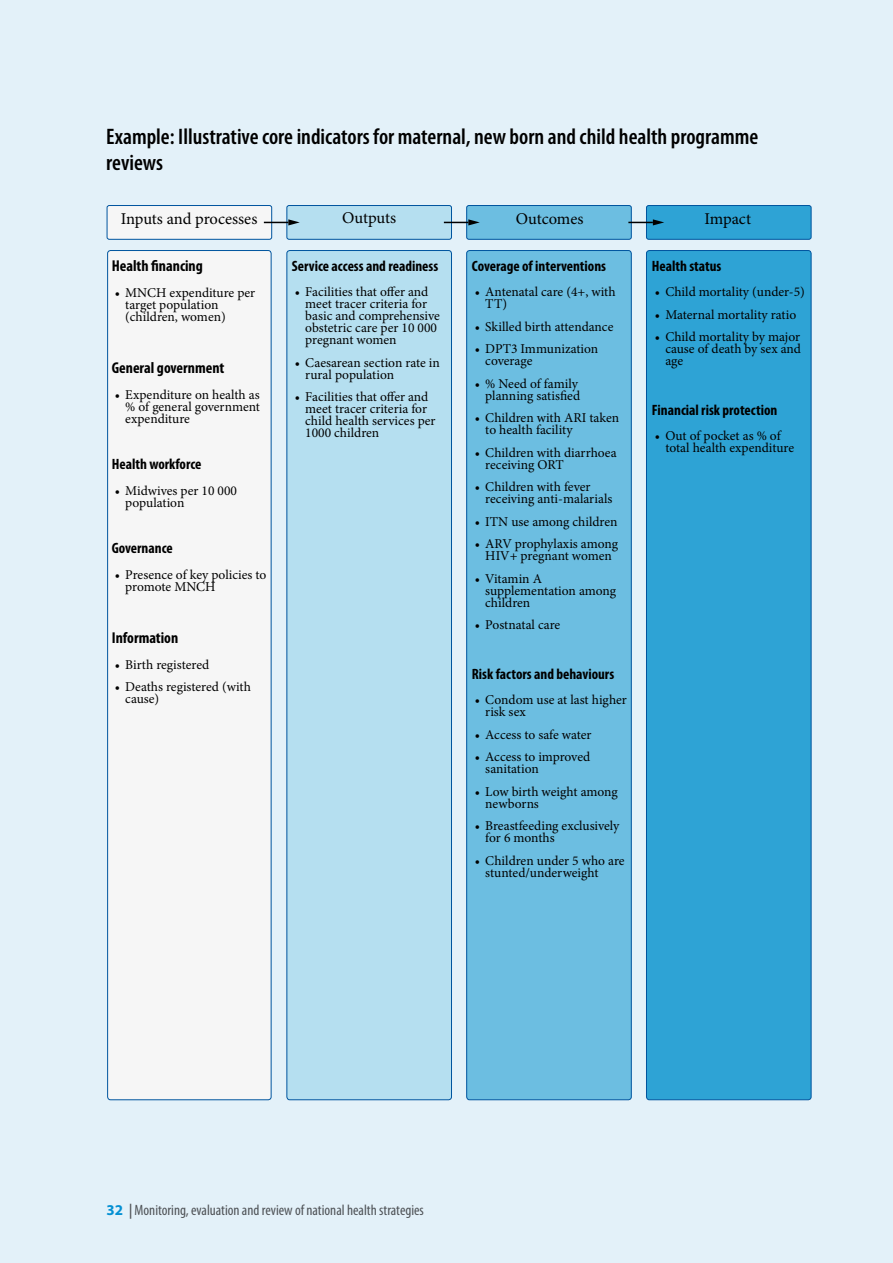
<style>
.page{position:relative;width:893px;height:1263px;background:#e3f1f9}
.page>*{position:absolute;margin:0;border:0;box-sizing:border-box;transform-origin:0 0}
.t1{font:600 condensed 22.5px/25.5px "Myriad Pro";color:#000}
.t2{font:16.5px "Minion Pro";letter-spacing:-.005em;color:#000}
.t3{font:700 condensed 15.75px "Myriad Pro";color:#000}
.t4{font:700 condensed 15px "Myriad Pro";color:#000}
.t5{font:condensed 15px "Myriad Pro";color:#58585a}
.t6{font:13.5px/12px "Minion Pro";color:#000}
.s1{font-weight:700;font-stretch:normal;color:#069ad9}
.s2{font-weight:600}
</style>
<div class="page">
<div style="left:107px;top:205px;width:165px;height:34px;background:#f6f6f6;border-radius:2px"></div>
<div style="left:107px;top:205px;width:165px;height:34px;border:1px solid #00559f;border-radius:2px"></div>
<div style="left:287px;top:205px;width:164px;height:34px;background:#b5dff0;border-radius:2px"></div>
<div style="left:287px;top:205px;width:165px;height:34px;border:1px solid #00559f;border-radius:2px"></div>
<svg style="left:264px;top:219px;width:36px;height:6px"></svg>
<div style="left:467px;top:205px;width:164px;height:34px;background:#6cbee1;border-radius:2px"></div>
<div style="left:466px;top:205px;width:165px;height:34px;border:1px solid #00559f;border-radius:2px"></div>
<div style="left:646px;top:205px;width:165px;height:34px;background:#2ea3d5;border-radius:2px"></div>
<div style="left:646px;top:205px;width:165px;height:34px;border:1px solid #00559f;border-radius:2px"></div>
<svg style="left:444px;top:219px;width:36px;height:6px"></svg>
<svg style="left:628px;top:219px;width:36px;height:6px"></svg>
<div style="left:287px;top:250px;width:164px;height:850px;background:#b5dff0;border-radius:3px"></div>
<div style="left:287px;top:250px;width:165px;height:850px;border:1px solid #00559f;border-radius:3px"></div>
<div style="left:108px;top:250px;width:163px;height:850px;background:#f6f6f6;border-radius:3px"></div>
<div style="left:107px;top:250px;width:164px;height:850px;border:1px solid #00559f;border-radius:3px"></div>
<div style="left:467px;top:250px;width:164px;height:850px;background:#6cbee1;border-radius:3px"></div>
<div style="left:466px;top:250px;width:165px;height:850px;border:1px solid #00559f;border-radius:3px"></div>
<div style="left:646px;top:250px;width:165px;height:850px;background:#2ea3d5;border-radius:3px"></div>
<div style="left:646px;top:250px;width:165px;height:850px;border:1px solid #00559f;border-radius:3px"></div>
<h1 class="t1" style="left:106px;top:124px;width:654px">Example: Illustrative core indicators for maternal, new born and child health programme reviews</h1>
<p class="t2" style="left:121px;top:208px;width:138px">Inputs and processes</p>
<p class="t2" style="left:342px;top:207px;width:55px">Outputs</p>
<p class="t2" style="left:516px;top:208px;width:69px">Outcomes</p>
<p class="t2" style="left:704px;top:208px;width:48px">Impact</p>
<p class="t3" style="left:112px;top:256px;width:93px">Health financing</p>
<p class="t6" style="left:125px;top:286px;width:132px;text-indent:-11px">• MNCH expenditure per target population (children, women)</p>
<p class="t3" style="left:112px;top:358px;width:114px">General government</p>
<p class="t6" style="left:125px;top:388px;width:136px;text-align:justify;text-indent:-11px">• Expenditure on health as % of general government expenditure</p>
<p class="t4" style="left:112px;top:455px;width:91px">Health workforce</p>
<p class="t6" style="left:125px;top:484px;width:113px;text-indent:-11px">• Midwives per 10 000 population</p>
<p class="t4" style="left:112px;top:539px;width:63px">Governance</p>
<p class="t6" style="left:125px;top:568px;width:143px;text-indent:-11px">• Presence of key policies to promote MNCH</p>
<p class="t3" style="left:112px;top:628px;width:68px">Information</p>
<p class="t6" style="left:115px;top:658px;width:96px">• Birth registered</p>
<p class="t6" style="left:125px;top:681px;width:127px;text-indent:-11px">• Deaths registered (with cause)</p>
<p class="t4" style="left:472px;top:256px;width:136px">Coverage of interventions</p>
<p class="t6" style="left:485px;top:286px;width:132px;text-indent:-11px">• Antenatal care (4+, with<br>TT)</p>
<p class="t6" style="left:475px;top:320px;width:140px">• Skilled birth attendance</p>
<p class="t6" style="left:485px;top:343px;width:114px;text-indent:-11px">• DPT3 Immunization coverage</p>
<p class="t6" style="left:475px;top:377px;width:107px;text-align:right">• % Need of family planning satisfied</p>
<p class="t6" style="left:485px;top:412px;width:135px;text-indent:-11px">• Children with ARI taken to health facility</p>
<p class="t6" style="left:485px;top:446px;width:133px;text-indent:-11px">• Children with diarrhoea receiving ORT</p>
<p class="t6" style="left:485px;top:481px;width:129px;text-indent:-11px">• Children with fever receiving anti-malarials</p>
<p class="t6" style="left:475px;top:515px;width:144px">• ITN use among children</p>
<p class="t6" style="left:475px;top:538px;width:145px;text-align:center">• ARV prophylaxis among<br>HIV+ pregnant women</p>
<p class="t6" style="left:485px;top:572px;width:132px;text-indent:-11px">• Vitamin A supplementation among children</p>
<p class="t6" style="left:475px;top:619px;width:87px">• Postnatal care</p>
<p class="t4" style="left:472px;top:664px;width:144px">Risk factors and behaviours</p>
<p class="t6" style="left:485px;top:694px;width:143px;text-indent:-11px">• Condom use at last higher risk sex</p>
<p class="t6" style="left:475px;top:729px;width:118px">• Access to safe water</p>
<p class="t6" style="left:485px;top:751px;width:106px;text-indent:-11px">• Access to improved sanitation</p>
<p class="t6" style="left:485px;top:786px;width:134px;text-indent:-11px">• Low birth weight among newborns</p>
<p class="t6" style="left:485px;top:820px;width:136px;text-indent:-11px">• Breastfeeding exclusively for 6 months</p>
<p class="t6" style="left:485px;top:855px;width:141px;text-indent:-11px">• Children under 5 who are stunted/underweight</p>
<p class="t4" style="left:292px;top:256px;width:148px">Service access and readiness</p>
<p class="t6" style="left:305px;top:286px;width:136px;text-indent:-11px">• Facilities that offer and meet tracer criteria for basic and comprehensive obstetric care per 10 000 pregnant women</p>
<p class="t6" style="left:305px;top:356px;width:136px;text-indent:-11px">• Caesarean section rate in rural population</p>
<p class="t6" style="left:305px;top:391px;width:132px;text-indent:-11px">• Facilities that offer and meet tracer criteria for child health services per<br>1000 children</p>
<p class="t4" style="left:652px;top:256px;width:71px">Health status</p>
<p class="t6" style="left:655px;top:286px;width:152px">• Child mortality (under-5)</p>
<p class="t6" style="left:655px;top:308px;width:143px">• Maternal mortality ratio</p>
<p class="t6" style="left:665px;top:331px;width:137px;text-align:justify;text-indent:-11px">• Child mortality by major cause of death by sex and age</p>
<p class="t4" style="left:652px;top:400px;width:127px">Financial risk protection</p>
<p class="t6" style="left:665px;top:430px;width:130px;text-indent:-11px">• Out of pocket as % of total health expenditure</p>
<p class="t5" style="left:106px;top:1201px;width:319px"><span class="s1">32</span> <span class="s2">|</span> Monitoring, evaluation and review of national health strategies</p>
</div>
